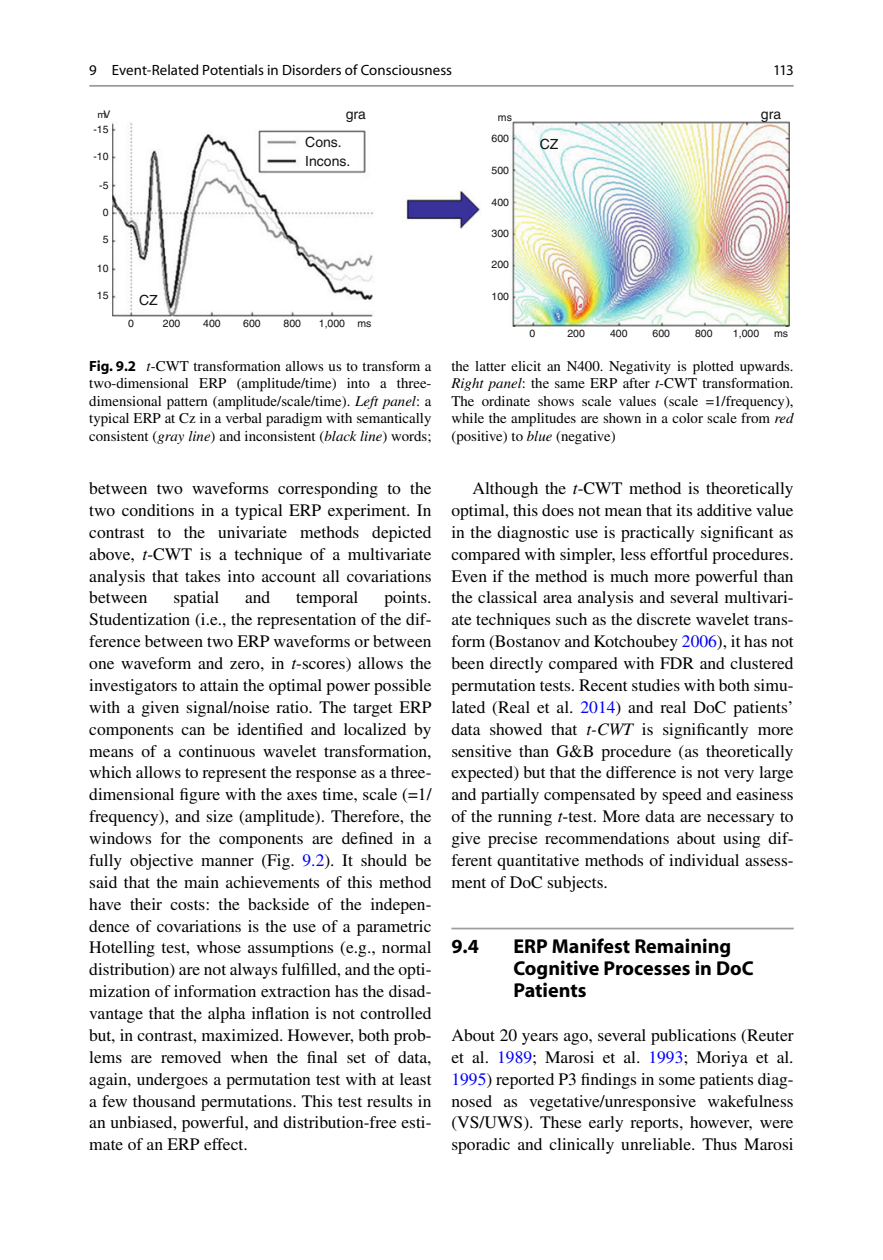
<style>
.page{position:relative;width:883px;height:1260px;background:#fff}
.page>*{position:absolute;margin:0;border:0;box-sizing:border-box;transform-origin:0 0}
.t1{font:700 20.12px/21.9px "Ygqdwf Myriad";color:#000}
.t2{font:17.5px/21.9px "Gvdctr Times";color:#000;text-align:justify}
.t3{font:14.88px/17.5px "Gvdctr Times";color:#000;text-align:justify}
.t4{font:14.88px "Wnyklb Myriad";color:#000}
.t5{font:14px/18.6px "Ppbmpc Helvetica";color:#131413}
.t6{font:10.5px "Ppbmpc Helvetica";color:#131413}
.s1{font-family:"Ygqdwf Myriad";font-weight:700}
.s2{font-family:"Qtymth Times";font-style:italic}
.s3{color:#0000fa}
</style>
<div class="page">
<hr style="left:451px;top:928px;width:343px;height:1px;background:#9c9c9c">
<img style="left:112px;top:122px;width:678px;height:204px">
<hr style="left:89px;top:85px;width:705px;height:2px;background:#9c9c9c">
<p class="t4" style="left:89px;top:64px;width:364px">9 Event-Related Potentials in Disorders of Consciousness</p>
<p class="t6" style="left:103px;top:111px;width:9px">V</p>
<p class="t5" style="left:346px;top:106px;width:22px">gra</p>
<p class="t6" style="left:93px;top:125px;width:17px">-15</p>
<p class="t6" style="left:93px;top:153px;width:17px">-10</p>
<p class="t6" style="left:99px;top:181px;width:11px">-5</p>
<p class="t6" style="left:103px;top:209px;width:7px">0</p>
<p class="t6" style="left:103px;top:236px;width:7px">5</p>
<p class="t6" style="left:97px;top:264px;width:13px">10</p>
<p class="t6" style="left:97px;top:291px;width:13px">15</p>
<p class="t6" style="left:498px;top:113px;width:15px">ms</p>
<p class="t6" style="left:492px;top:135px;width:19px">600</p>
<p class="t5" style="left:305px;top:134px;width:47px">Cons.<br>Incons.</p>
<p class="t5" style="left:540px;top:136px;width:20px">CZ</p>
<p class="t6" style="left:492px;top:166px;width:19px">500</p>
<p class="t6" style="left:492px;top:198px;width:19px">400</p>
<p class="t6" style="left:492px;top:229px;width:19px">300</p>
<p class="t6" style="left:492px;top:261px;width:19px">200</p>
<p class="t6" style="left:492px;top:292px;width:19px">100</p>
<p class="t5" style="left:139px;top:292px;width:20px">CZ</p>
<p class="t4" style="left:773px;top:64px;width:22px">113</p>
<p class="t5" style="left:761px;top:106px;width:22px">gra</p>
<p class="t6" style="left:128px;top:320px;width:7px">0</p>
<p class="t6" style="left:163px;top:320px;width:19px">200</p>
<p class="t6" style="left:203px;top:320px;width:19px">400</p>
<p class="t6" style="left:243px;top:320px;width:19px">600</p>
<p class="t6" style="left:284px;top:320px;width:19px">800</p>
<p class="t6" style="left:319px;top:320px;width:54px">1,000 ms</p>
<p class="t6" style="left:529px;top:330px;width:7px">0</p>
<p class="t6" style="left:567px;top:330px;width:19px">200</p>
<p class="t6" style="left:610px;top:330px;width:19px">400</p>
<p class="t6" style="left:653px;top:330px;width:19px">600</p>
<p class="t6" style="left:695px;top:330px;width:19px">800</p>
<p class="t6" style="left:733px;top:330px;width:28px">1,000</p>
<p class="t6" style="left:774px;top:330px;width:15px">ms</p>
<p class="t3" style="left:89px;top:359px;width:344px"><span class="s1">Fig. 9.2</span> <span class="s2">t</span> -CWT transformation allows us to transform a two-dimensional ERP (amplitude/time) into a three&shy;dimensional pattern (amplitude/scale/time). <span class="s2">Left panel</span> : a typical ERP at Cz in a verbal paradigm with semantically consistent ( <span class="s2">gray line</span> ) and inconsistent ( <span class="s2">black line</span> ) words;</p>
<p class="t3" style="left:451px;top:359px;width:344px">the latter elicit an N400. Negativity is plotted upwards.<br><span class="s2">Right panel</span> : the same ERP after <span class="s2">t</span> -CWT transformation.<br>The ordinate shows scale values (scale =1/frequency), while the amplitudes are shown in a color scale from <span class="s2">red </span>(positive) to <span class="s2">blue</span> (negative)</p>
<p class="t2" style="left:89px;top:479px;width:344px">between two waveforms corresponding to the two conditions in a typical ERP experiment. In contrast to the univariate methods depicted above, <span class="s2">t</span> -CWT is a technique of a multivariate analysis that takes into account all covariations between</p>
<p class="t2" style="left:89px;top:588px;width:344px;text-indent:295px">points.<br>Studentization (i.e., the representation of the dif&shy;ference between two ERP waveforms or between one waveform and zero, in <span class="s2">t</span> -scores) allows the investigators to attain the optimal power possible with a given signal/noise ratio. The target ERP components can be identified and localized by means of a continuous wavelet transformation, which allows to represent the response as a three&shy;dimensional figure with the axes time, scale (=1/ frequency), and size (amplitude). Therefore, the windows for the components are defined in a fully objective manner (Fig. <span class="s3">9.2</span> ). It should be said that the main achievements of this method have their costs: the backside of the indepen&shy;dence of covariations is the use of a parametric Hotelling test, whose assumptions (e.g., normal distribution) are not always fulfilled, and the opti&shy;mization of information extraction has the disad&shy;vantage that the alpha inflation is not controlled but, in contrast, maximized. However, both prob&shy;lems are removed when the final set of data, again, undergoes a permutation test with at least a few thousand permutations. This test results in an unbiased, powerful, and distribution-free esti&shy;mate of an ERP effect.</p>
<p class="t2" style="left:174px;top:588px;width:47px">spatial</p>
<p class="t2" style="left:245px;top:588px;width:27px">and</p>
<p class="t2" style="left:296px;top:588px;width:64px">temporal</p>
<p class="t2" style="left:451px;top:479px;width:344px;text-indent:21px">Although the <span class="s2">t</span> -CWT method is theoretically optimal, this does not mean that its additive value in the diagnostic use is practically significant as compared with simpler, less effortful procedures.<br>Even if the method is much more powerful than the classical area analysis and several multivari&shy;ate techniques such as the discrete wavelet trans&shy;form (Bostanov and Kotchoubey <span class="s3">2006</span> ), it has not been directly compared with FDR and clustered permutation tests. Recent studies with both simu&shy;lated (Real et al. <span class="s3">2014</span> ) and real DoC patients’ data showed that <span class="s2">t - CWT</span> is significantly more sensitive than G&amp;B procedure (as theoretically expected) but that the difference is not very large and partially compensated by speed and easiness of the running <span class="s2">t</span> -test. More data are necessary to give precise recommendations about using dif&shy;ferent quantitative methods of individual assess&shy;ment of DoC subjects.</p>
<p class="t1" style="left:451px;top:937px;width:29px">9.4</p>
<p class="t1" style="left:513px;top:937px;width:242px">ERP Manifest Remaining<br>Cognitive Processes in DoC<br>Patients</p>
<p class="t2" style="left:451px;top:1026px;width:344px">About 20 years ago, several publications (Reuter et al. <span class="s3">1989</span> ; Marosi et al. <span class="s3">1993</span> ; Moriya et al.<br><span class="s3">1995</span> ) reported P3 findings in some patients diag&shy;nosed as vegetative/unresponsive wakefulness (VS/UWS). These early reports, however, were sporadic and clinically unreliable. Thus Marosi</p>
</div>
